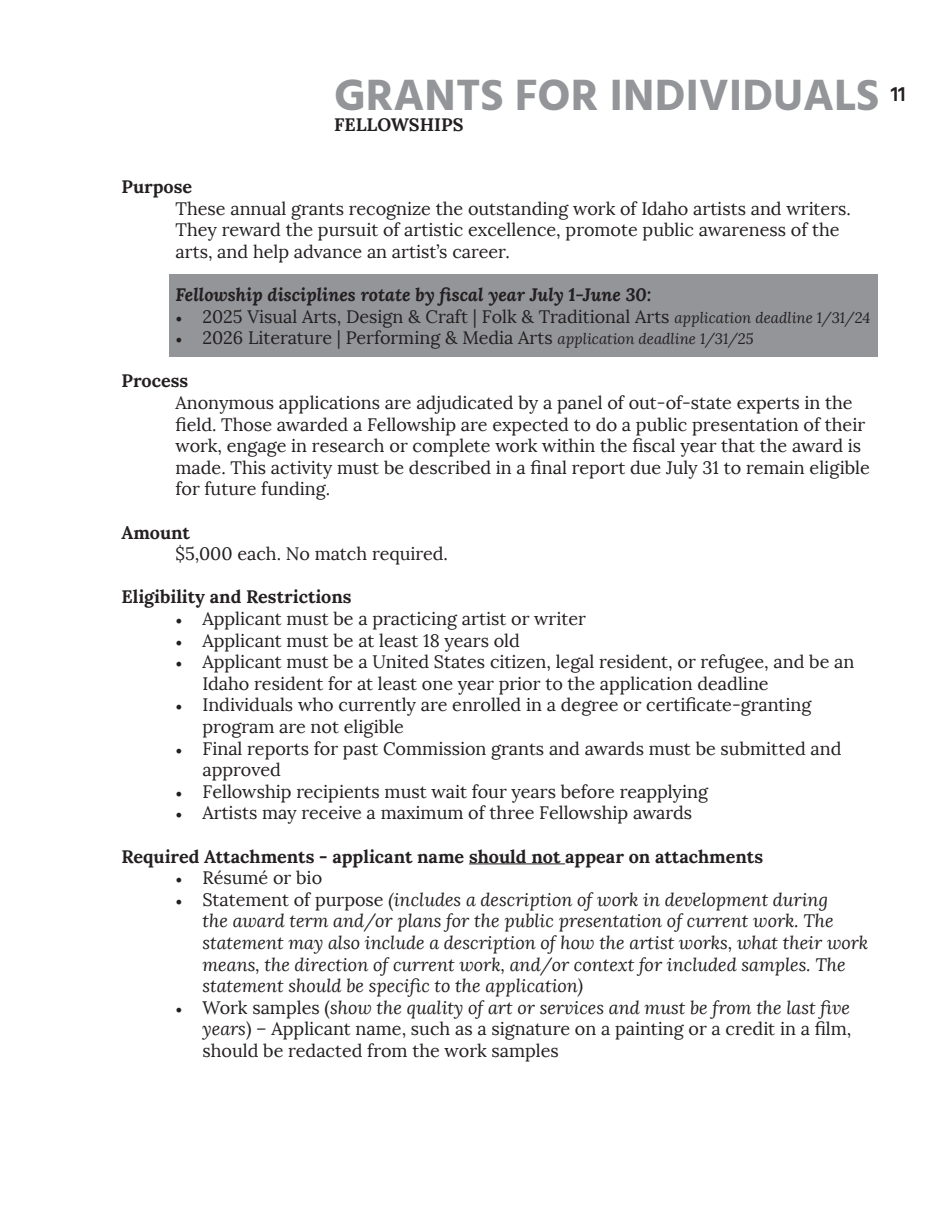
<style>
.page{position:relative;width:945px;height:1215px;background:#fff}
.page>*{position:absolute;margin:0;border:0;box-sizing:border-box;transform-origin:0 0}
.t1{font:700 45px "Hind";color:#939598}
.t2{font:600 21px "Hind";color:#231f20}
.t3{font:18px/21.6px "Lora";color:#231f20}
.t4{font:italic 18px/21.6px "Lora";color:#231f20}
.t5{font:700 18px "Lora";color:#231f20}
.t6{font:italic 700 18px "Lora";color:#231f20}
.s1{font-family:"Minion Pro"}
.s2{font-style:italic;font-size:15px}
.s3{font-family:"Minion Pro";font-style:normal}
.s4{font-style:normal}
.s5{font-style:italic}
</style>
<div class="page">
<div style="left:169px;top:275px;width:709px;height:82px;background:#939598"></div>
<hr style="left:469px;top:863px;width:96px;height:1px;background:#231f20">
<p class="t1" style="left:334px;top:68px;width:547px">GRANTS FOR INDIVIDUALS</p>
<p class="t5" style="left:334px;top:113px;width:131px">FELLOWSHIPS</p>
<p class="t2" style="left:891px;top:79px;width:17px">11</p>
<p class="t5" style="left:122px;top:175px;width:72px">Purpose</p>
<p class="t3" style="left:176px;top:197px;width:677px">These annual grants recognize the outstanding work of Idaho artists and writers.<br>They reward the pursuit of artistic excellence, promote public awareness of the arts, and help advance an artist’s career.</p>
<p class="t6" style="left:176px;top:282px;width:477px">Fellowship disciplines rotate by fiscal year July 1-June 30:</p>
<p class="t3" style="left:176px;top:305px;width:697px"><span class="s1">•</span> 2025 Visual Arts, Design &amp; Craft | Folk &amp; Traditional Arts <span class="s2">application deadline 1/31/24</span></p>
<p class="t3" style="left:176px;top:327px;width:580px"><span class="s1">•</span> 2026 Literature | Performing &amp; Media Arts <span class="s2">application deadline 1/31/25</span></p>
<p class="t5" style="left:122px;top:369px;width:68px">Process</p>
<p class="t3" style="left:176px;top:392px;width:696px">Anonymous applications are adjudicated by a panel of out-of-state experts in the field. Those awarded a Fellowship are expected to do a public presentation of their work, engage in research or complete work within the fiscal year that the award is made. This activity must be described in a final report due July 31 to remain eligible for future funding.</p>
<p class="t5" style="left:122px;top:520px;width:70px">Amount</p>
<p class="t3" style="left:176px;top:543px;width:274px">$5,000 each. No match required.</p>
<p class="t5" style="left:122px;top:585px;width:232px">Eligibility and Restrictions</p>
<p class="t3" style="left:176px;top:608px;width:412px"><span class="s1">•</span> Applicant must be a practicing artist or writer</p>
<p class="t3" style="left:176px;top:629px;width:346px"><span class="s1">•</span> Applicant must be at least 18 years old</p>
<p class="t3" style="left:202px;top:651px;width:653px;text-indent:-27px"><span class="s1">•</span> Applicant must be a United States citizen, legal resident, or refugee, and be an<br>Idaho resident for at least one year prior to the application deadline</p>
<p class="t3" style="left:202px;top:694px;width:610px;text-indent:-27px"><span class="s1">•</span> Individuals who currently are enrolled in a degree or certificate-granting program are not eligible</p>
<p class="t3" style="left:202px;top:737px;width:641px;text-indent:-27px"><span class="s1">•</span> Final reports for past Commission grants and awards must be submitted and approved</p>
<p class="t3" style="left:176px;top:781px;width:534px"><span class="s1">•</span> Fellowship recipients must wait four years before reapplying</p>
<p class="t3" style="left:176px;top:802px;width:518px"><span class="s1">•</span> Artists may receive a maximum of three Fellowship awards</p>
<p class="t5" style="left:122px;top:844px;width:643px">Required Attachments - applicant name should not appear on attachments</p>
<p class="t3" style="left:176px;top:867px;width:148px"><span class="s1">•</span> Résumé or bio</p>
<p class="t4" style="left:202px;top:889px;width:667px;text-indent:-27px"><span class="s3">•</span> <span class="s4">Statement of purpose</span> (includes a description of work in development during<br>the award term and/or plans for the public presentation of current work. The statement may also include a description of how the artist works, what their work means, the direction of current work, and/or context for included samples. The statement should be specific to the application)</p>
<p class="t3" style="left:202px;top:997px;width:651px;text-align:justify;text-indent:-27px"><span class="s1">•</span> Work samples (<span class="s5">show the quality of art or services and must be from the last five years</span>) – Applicant name, such as a signature on a painting or a credit in a film, should be redacted from the work samples</p>
</div>
